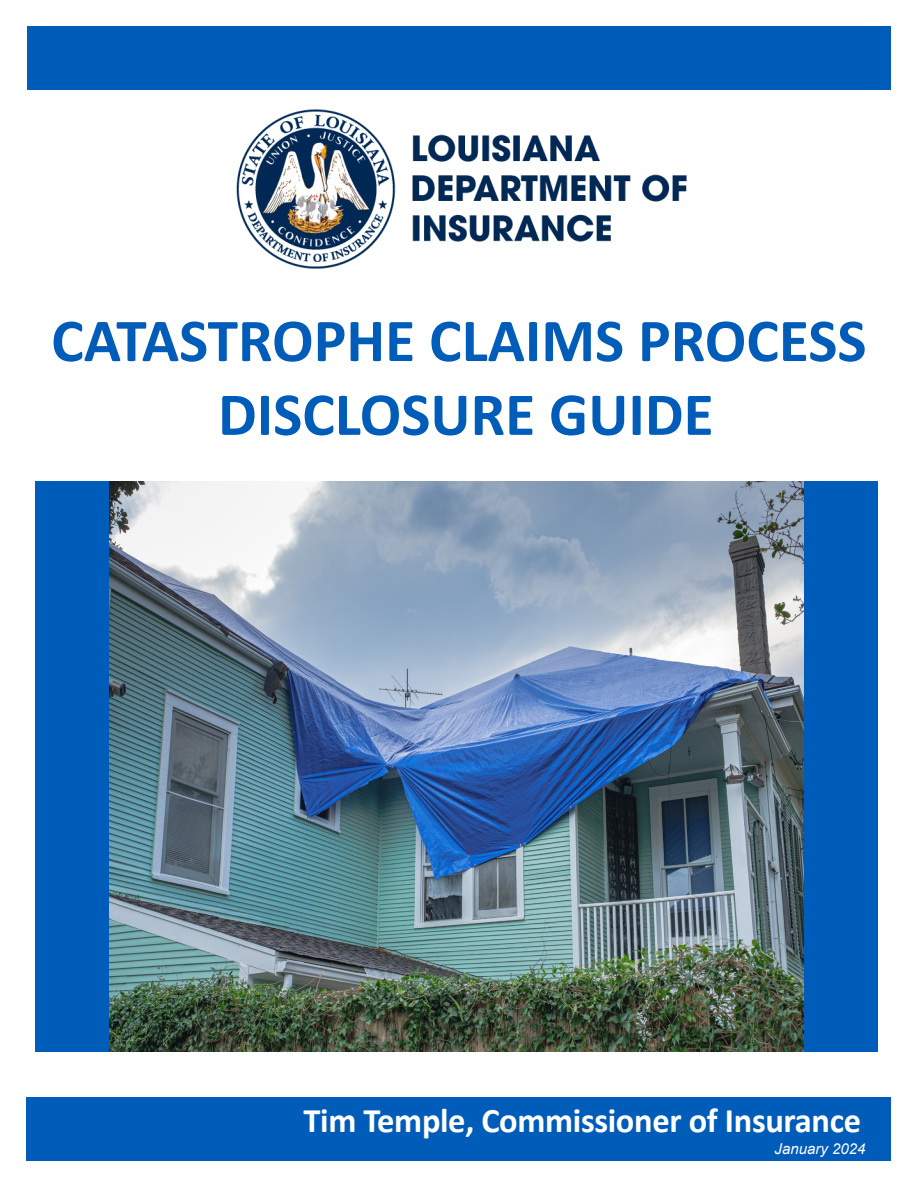
<style>
.page{position:relative;width:918px;height:1188px;background:#fff}
.page>*{position:absolute;margin:0;border:0;box-sizing:border-box;transform-origin:0 0}
.t1{font:700 61.5px "Calibri";color:#005cb9}
.t2{font:700 34.5px "Calibri";letter-spacing:-.01em;color:#fff}
.t3{font:italic 15px "Arial";color:#fff}
</style>
<div class="page">
<div style="left:27px;top:1097px;width:864px;height:63px;background:#005cb9"></div>
<img style="left:109px;top:481px;width:695px;height:570px">
<div style="left:804px;top:481px;width:73px;height:570px;background:#005cb9"></div>
<img style="left:236px;top:109px;width:451px;height:160px">
<div style="left:35px;top:481px;width:74px;height:570px;background:#005cb9"></div>
<div style="left:27px;top:26px;width:864px;height:64px;background:#005cb9"></div>
<p class="t1" style="left:51px;top:297px;width:817px">CATASTROPHE CLAIMS PROCESS</p>
<p class="t1" style="left:218px;top:371px;width:497px">DISCLOSURE GUIDE</p>
<p class="t2" style="left:304px;top:1096px;width:559px">Tim Temple, Commissioner of Insurance</p>
<p class="t3" style="left:775px;top:1139px;width:92px">January 2024</p>
</div>
